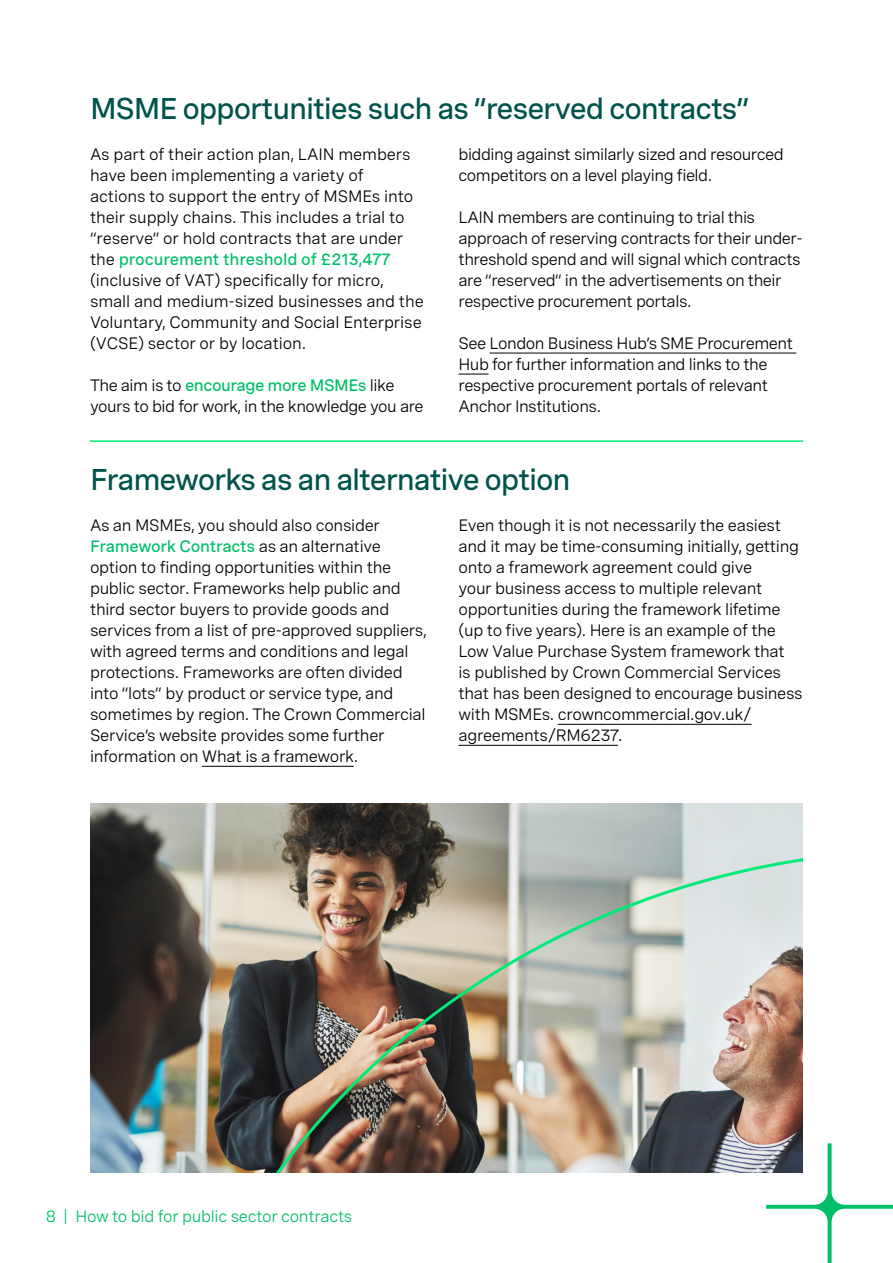
<style>
.page{position:relative;width:893px;height:1263px;background:#fff}
.page>*{position:absolute;margin:0;border:0;box-sizing:border-box;transform-origin:0 0}
.t1{font:500 30px "Spezia";letter-spacing:-.04em;color:#00534b}
.t2{font:16.5px/21px "Spezia";letter-spacing:-.02em;color:#000}
.t3{font:16.5px "Spezia";letter-spacing:-.02em;color:#00c067}
.s1{font-weight:500;color:#00c067}
</style>
<div class="page">
<hr style="left:489px;top:353px;width:307px;height:1px;background:#000">
<hr style="left:458px;top:374px;width:30px;height:1px;background:#000">
<img style="left:90px;top:804px;width:713px;height:369px">
<hr style="left:202px;top:766px;width:152px;height:1px;background:#000">
<hr style="left:558px;top:724px;width:194px;height:1px;background:#000">
<hr style="left:458px;top:745px;width:160px;height:1px;background:#000">
<hr style="left:90px;top:440px;width:713px;height:2px;background:#00ea78">
<img style="left:139px;top:849px;width:664px;height:324px">
<svg style="left:766px;top:1143px;width:127px;height:120px"></svg>
<h1 class="t1" style="left:90px;top:86px;width:661px">MSME opportunities such as “reserved contracts”</h1>
<p class="t2" style="left:90px;top:143px;width:335px">As part of their action plan, LAIN members have been implementing a variety of<br>actions to support the entry of MSMEs into their supply chains. This includes a trial to “reserve” or hold contracts that are under the <span class="s1">procurement threshold of £213,477 </span>(inclusive of VAT) specifically for micro, small and medium-sized businesses and the Voluntary, Community and Social Enterprise (VCSE) sector or by location.</p>
<p class="t2" style="left:90px;top:374px;width:335px">The aim is to <span class="s1">encourage more MSMEs</span> like yours to bid for work, in the knowledge you are</p>
<p class="t2" style="left:458px;top:143px;width:327px">bidding against similarly sized and resourced competitors on a level playing field.</p>
<p class="t2" style="left:458px;top:206px;width:346px">LAIN members are continuing to trial this approach of reserving contracts for their under&shy;threshold spend and will signal which contracts are “reserved” in the advertisements on their respective procurement portals.</p>
<p class="t2" style="left:458px;top:332px;width:336px">See London Business Hub’s SME Procurement Hub for further information and links to the respective procurement portals of relevant Anchor Institutions.</p>
<h1 class="t1" style="left:90px;top:457px;width:482px">Frameworks as an alternative option</h1>
<p class="t2" style="left:90px;top:514px;width:338px">As an MSMEs, you should also consider <span class="s1">Framework Contracts</span> as an alternative option to finding opportunities within the public sector. Frameworks help public and third sector buyers to provide goods and services from a list of pre-approved suppliers, with agreed terms and conditions and legal protections. Frameworks are often divided into “lots” by product or service type, and sometimes by region. The Crown Commercial Service’s website provides some further information on What is a framework.</p>
<p class="t2" style="left:458px;top:514px;width:346px">Even though it is not necessarily the easiest and it may be time-consuming initially, getting onto a framework agreement could give<br>your business access to multiple relevant opportunities during the framework lifetime (up to five years). Here is an example of the Low Value Purchase System framework that<br>is published by Crown Commercial Services that has been designed to encourage business with MSMEs. crowncommercial.gov.uk/ agreements/RM6237.</p>
<p class="t3" style="left:46px;top:1204px;width:308px">8 | How to bid for public sector contracts</p>
</div>
